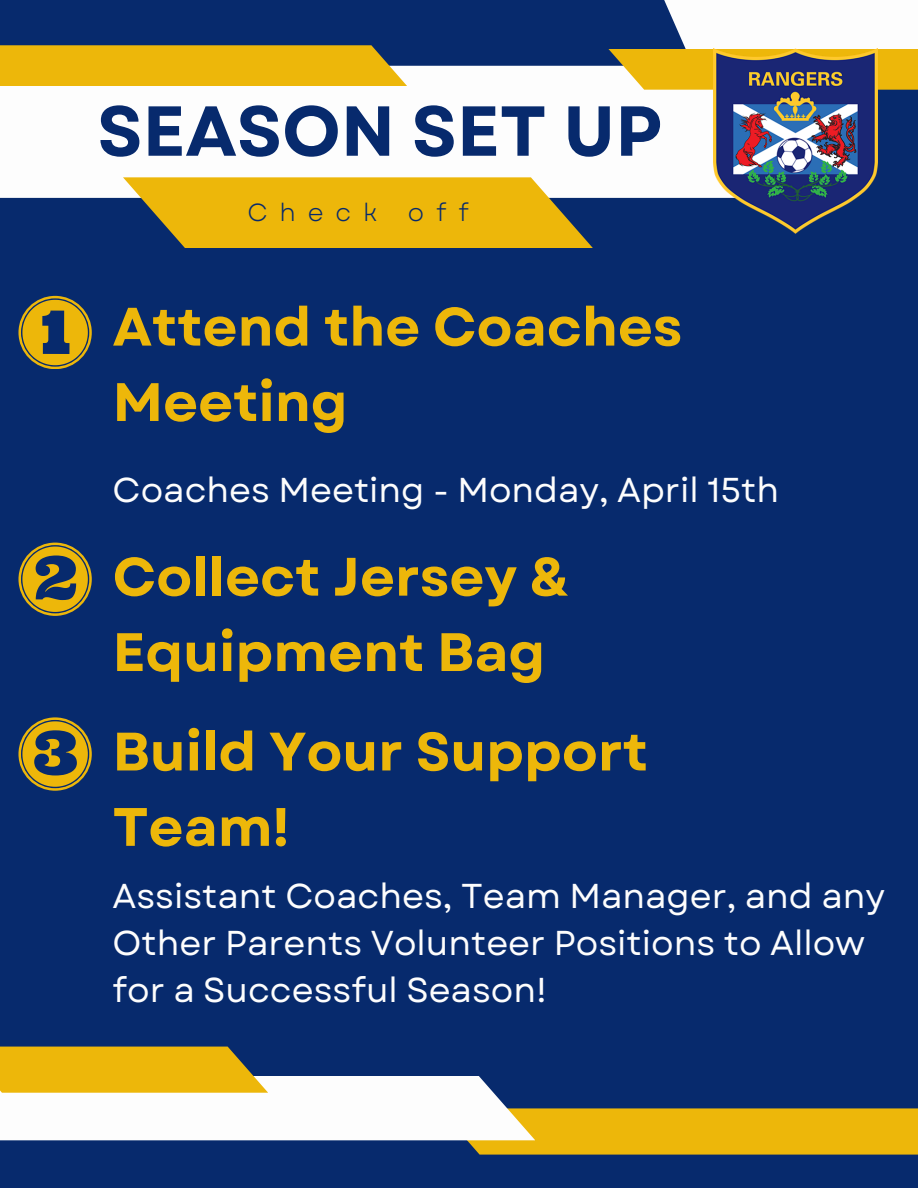
<style>
.page{position:relative;width:918px;height:1188px;background:#072a6d}
.page>*{position:absolute;margin:0;border:0;box-sizing:border-box;transform-origin:0 0}
.t1{font:700 70.5px "Garet";color:#072a6d}
.t2{font:700 54px/75.3px "Garet";color:#edb70a}
.t3{font:34.5px/47.2px "Garet";color:#fdfdfd}
.t4{font:24.75px "Garet";letter-spacing:.48em;color:#072a6d}
</style>
<div class="page">
<svg style="left:0;top:1047px;width:918px;height:108px"></svg>
<div style="left:0;top:66px;width:714px;height:132px;background:#fdfdfd"></div>
<div style="left:0;top:45px;width:407px;height:41px;background:#edb70a"></div>
<svg style="left:123px;top:177px;width:470px;height:71px;background:#d8ac1d"></svg>
<div style="left:652px;top:0;width:266px;height:72px;background:#fdfdfd"></div>
<svg style="left:608px;top:49px;width:310px;height:41px;background:#e9bb26"></svg>
<svg style="left:18px;top:296px;width:74px;height:73px"></svg>
<svg style="left:18px;top:543px;width:74px;height:73px"></svg>
<svg style="left:18px;top:717px;width:74px;height:74px"></svg>
<img style="left:714px;top:48px;width:164px;height:186px">
<h3 class="t1" style="left:97px;top:80px;width:566px">SEASON SET UP</h3>
<h2 class="t4" style="left:247px;top:194px;width:223px">Check off</h2>
<p class="t2" style="left:113px;top:289px;width:571px">Attend the Coaches<br>Meeting</p>
<p class="t3" style="left:113px;top:467px;width:668px">Coaches Meeting - Monday, April 15th</p>
<h1 class="t2" style="left:113px;top:539px;width:458px">Collect Jersey &amp;<br>Equipment Bag</h1>
<p class="t2" style="left:113px;top:714px;width:537px">Build Your Support<br>Team!</p>
<p class="t3" style="left:113px;top:872px;width:774px">Assistant Coaches, Team Manager, and any<br>Other Parents Volunteer Positions to Allow for a Successful Season!</p>
</div>
